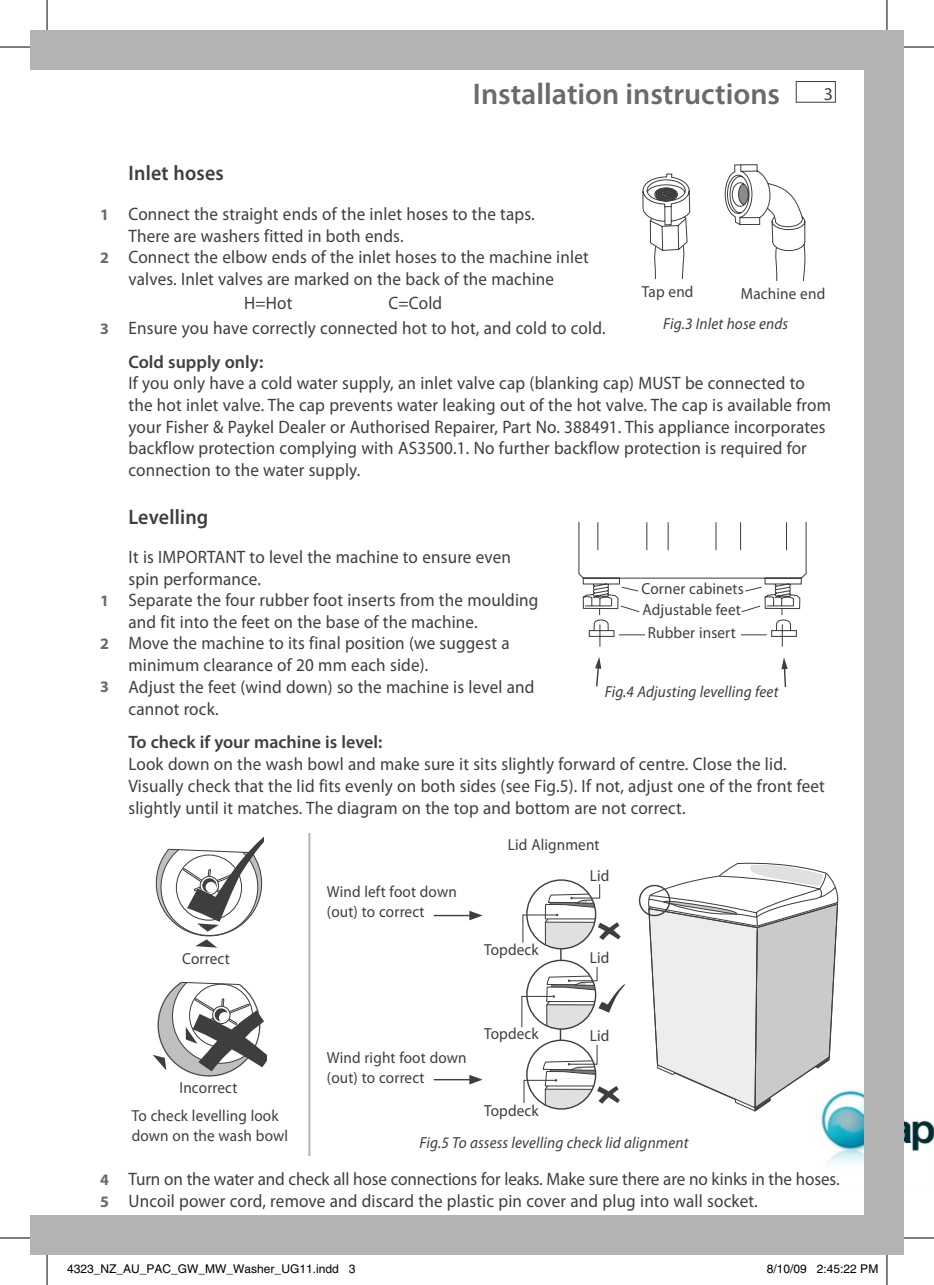
<style>
.page{position:relative;width:934px;height:1285px;background:#fff}
.page>*{position:absolute;margin:0;border:0;box-sizing:border-box;transform-origin:0 0}
.t1{font:600 30px "Myriad Pro";color:#6a6a6a}
.t2{font:600 21px "Myriad Pro";letter-spacing:.01em;color:#3e3e3e;scale:.95 1}
.t3{font:18px/21.6px "Myriad Pro";letter-spacing:.01em;color:#3e3e3e;scale:.95 1}
.t4{font:600 18px "Myriad Pro";color:#3e3e3e}
.t5{font:18px "Myriad Pro";letter-spacing:.01em;color:#3e3e3e}
.t6{font:16px/20px "Myriad Pro";letter-spacing:.01em;color:#3e3e3e;scale:.95 1}
.t7{font:italic 16px "Myriad Pro";letter-spacing:.01em;color:#3e3e3e;scale:.95 1}
.t8{font:12px "Helvetica";color:#000}
.s1{font-weight:700;font-size:16px;color:#6a6a6a}
</style>
<div class="page">
<img style="left:821px;top:1081px;width:112px;height:104px">
<div style="left:795px;top:81px;width:40px;height:22px;border:1px solid #3e3e3e"></div>
<svg style="left:595px;top:657px;width:6px;height:30px"></svg>
<svg style="left:781px;top:657px;width:6px;height:30px"></svg>
<svg style="left:578px;top:522px;width:227px;height:125px"></svg>
<div style="left:644px;top:626px;width:95px;height:17px;background:#fff"></div>
<svg style="left:642px;top:173px;width:49px;height:105px"></svg>
<svg style="left:724px;top:164px;width:81px;height:116px"></svg>
<div style="left:47px;top:30px;width:839px;height:40px;background:#b3b3b3"></div>
<div style="left:47px;top:1215px;width:856px;height:40px;background:#b3b3b3"></div>
<div style="left:863px;top:30px;width:40px;height:1208px;background:#b3b3b3"></div>
<div style="left:30px;top:30px;width:17px;height:40px;background:#b3b3b3"></div>
<div style="left:30px;top:1215px;width:17px;height:40px;background:#b3b3b3"></div>
<hr style="left:308px;top:833px;width:2px;height:323px;background:#b3b3b3">
<svg style="left:155px;top:837px;width:108px;height:110px"></svg>
<svg style="left:153px;top:981px;width:114px;height:96px"></svg>
<svg style="left:521px;top:862px;width:316px;height:250px"></svg>
<hr style="left:433px;top:1079px;width:39px;height:1px;background:#3e3e3e">
<svg style="left:469px;top:1075px;width:13px;height:9px"></svg>
<hr style="left:433px;top:915px;width:39px;height:1px;background:#3e3e3e">
<svg style="left:469px;top:910px;width:13px;height:10px"></svg>
<hr style="left:0;top:47px;width:30px;height:1px;background:#000">
<hr style="left:903px;top:47px;width:30px;height:1px;background:#000">
<hr style="left:0;top:1237px;width:30px;height:1px;background:#000">
<hr style="left:903px;top:1237px;width:30px;height:1px;background:#000">
<hr style="left:47px;top:0;width:1px;height:30px;background:#000">
<hr style="left:47px;top:1255px;width:1px;height:30px;background:#000">
<hr style="left:886px;top:0;width:1px;height:30px;background:#000">
<hr style="left:886px;top:1255px;width:1px;height:30px;background:#000">
<h1 class="t1" style="left:472px;top:74px;width:308px">Installation instructions</h1>
<p class="t5" style="left:823px;top:83px;width:11px">3</p>
<p class="t2" style="left:128px;top:159px;width:102px">Inlet hoses</p>
<p class="t3" style="left:100px;top:203px;width:459px"><span class="s1">1</span> Connect the straight ends of the inlet hoses to the taps.</p>
<p class="t3" style="left:128px;top:225px;width:291px">There are washers fitted in both ends.</p>
<p class="t3" style="left:100px;top:246px;width:515px"><span class="s1">2</span> Connect the elbow ends of the inlet hoses to the machine inlet</p>
<p class="t3" style="left:128px;top:268px;width:449px">valves. Inlet valves are marked on the back of the machine</p>
<p class="t3" style="left:244px;top:292px;width:52px">H=Hot</p>
<p class="t6" style="left:641px;top:281px;width:56px">Tap end</p>
<p class="t6" style="left:740px;top:283px;width:90px">Machine end</p>
<p class="t3" style="left:100px;top:290px;width:533px;line-height:25px;text-indent:288px">C=Cold<br><span class="s1">3</span> Ensure you have correctly connected hot to hot, and cold to cold.</p>
<p class="t4" style="left:128px;top:350px;width:136px">Cold supply only:</p>
<p class="t3" style="left:128px;top:372px;width:740px">If you only have a cold water supply, an inlet valve cap (blanking cap) MUST be connected to the hot inlet valve. The cap prevents water leaking out of the hot valve. The cap is available from your Fisher &amp; Paykel Dealer or Authorised Repairer, Part No. 388491. This appliance incorporates backflow protection complying with AS3500.1. No further backflow protection is required for connection to the water supply.</p>
<p class="t2" style="left:128px;top:504px;width:86px">Levelling</p>
<p class="t3" style="left:128px;top:546px;width:404px">It is IMPORTANT to level the machine to ensure even</p>
<p class="t3" style="left:128px;top:567px;width:141px">spin performance.</p>
<p class="t3" style="left:100px;top:589px;width:462px"><span class="s1">1</span> Separate the four rubber foot inserts from the moulding</p>
<p class="t3" style="left:128px;top:610px;width:369px">and fit into the feet on the base of the machine.</p>
<p class="t3" style="left:100px;top:632px;width:432px"><span class="s1">2</span> Move the machine to its final position (we suggest a</p>
<p class="t3" style="left:128px;top:654px;width:317px">minimum clearance of 20 mm each side).</p>
<p class="t3" style="left:100px;top:675px;width:458px"><span class="s1">3</span> Adjust the feet (wind down) so the machine is level and</p>
<p class="t3" style="left:128px;top:697px;width:96px">cannot rock.</p>
<p class="t4" style="left:128px;top:730px;width:255px">To check if your machine is level:</p>
<p class="t3" style="left:128px;top:753px;width:734px">Look down on the wash bowl and make sure it sits slightly forward of centre. Close the lid.<br>Visually check that the lid fits evenly on both sides (see Fig.5). If not, adjust one of the front feet slightly until it matches. The diagram on the top and bottom are not correct.</p>
<p class="t7" style="left:663px;top:313px;width:133px">Fig.3 Inlet hose ends</p>
<p class="t6" style="left:641px;top:578px;width:109px">Corner cabinets</p>
<p class="t6" style="left:647px;top:623px;width:94px">Rubber insert</p>
<p class="t6" style="left:642px;top:599px;width:105px">Adjustable feet</p>
<p class="t7" style="left:604px;top:682px;width:184px">Fig.4 Adjusting levelling feet</p>
<p class="t6" style="left:182px;top:948px;width:51px">Correct</p>
<p class="t6" style="left:179px;top:1077px;width:63px">Incorrect</p>
<p class="t6" style="left:132px;top:1105px;width:166px">To check levelling look down on the wash bowl</p>
<p class="t6" style="left:327px;top:881px;width:138px">Wind left foot down (out) to correct</p>
<p class="t6" style="left:589px;top:829px;width:22px;line-height:30.6px;text-indent:-82px">Lid Alignment<br>Lid</p>
<p class="t6" style="left:484px;top:939px;width:59px">Topdeck</p>
<p class="t6" style="left:589px;top:947px;width:22px">Lid</p>
<p class="t6" style="left:327px;top:1047px;width:148px">Wind right foot down (out) to correct</p>
<p class="t6" style="left:484px;top:1023px;width:59px">Topdeck</p>
<p class="t6" style="left:589px;top:1025px;width:22px">Lid</p>
<p class="t6" style="left:484px;top:1100px;width:59px">Topdeck</p>
<p class="t7" style="left:419px;top:1132px;width:284px">Fig.5 To assess levelling check lid alignment</p>
<p class="t3" style="left:100px;top:1168px;width:779px"><span class="s1">4</span> Turn on the water and check all hose connections for leaks. Make sure there are no kinks in the hoses.<br><span class="s1">5</span> Uncoil power cord, remove and discard the plastic pin cover and plug into wall socket.</p>
<p class="t8" style="left:67px;top:1261px;width:290px">4323_NZ_AU_PAC_GW_MW_Washer_UG11.indd 3</p>
<p class="t8" style="left:766px;top:1261px;width:113px">8/10/09 2:45:22 PM</p>
</div>
